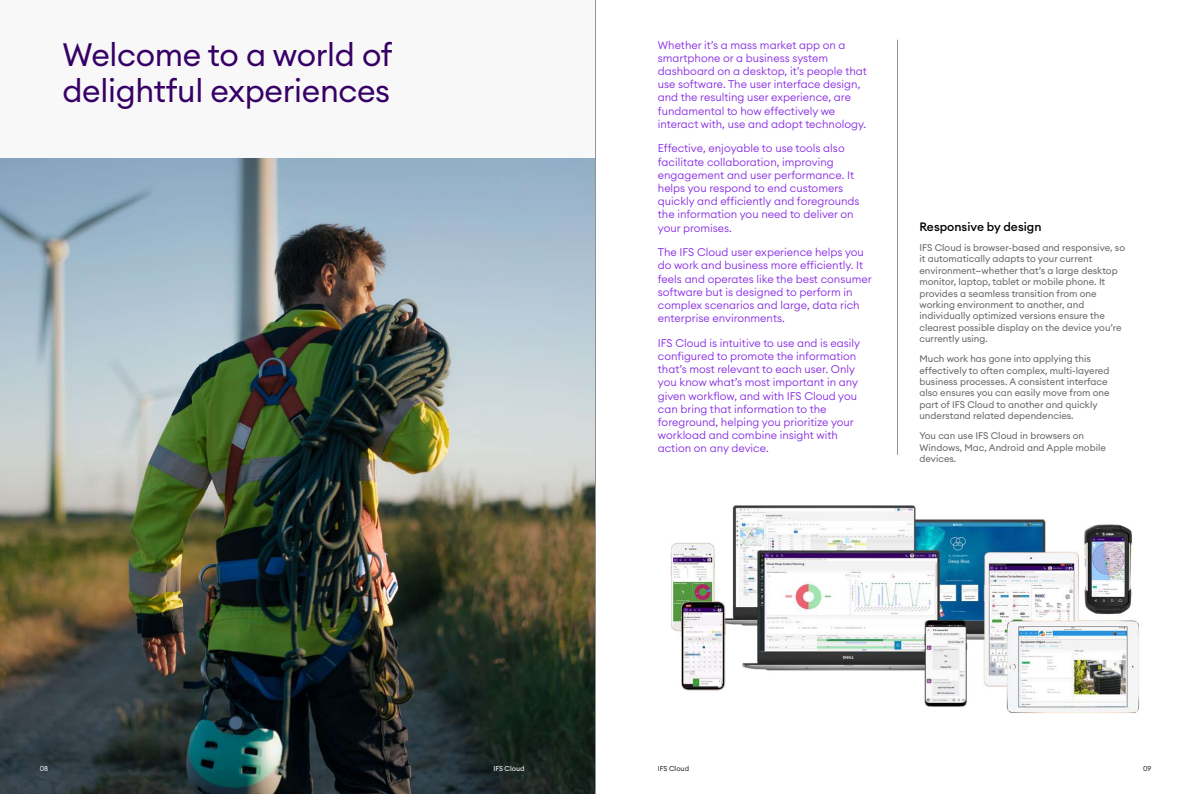
<style>
.page{position:relative;width:1191px;height:794px;background:#fff}
.page>*{position:absolute;margin:0;border:0;box-sizing:border-box;transform-origin:0 0}
.t1{font:32px/36px "Euclid Circular A";letter-spacing:-.01em;color:#360066}
.t2{font:500 12px "Euclid Circular A";color:#000}
.t3{font:300 11px/13.2px "Euclid Circular A";color:#8526e3}
.t4{font:9.5px/11.4px "Euclid Circular A";color:#656565}
.t5{font:7px "Euclid Circular A";color:#fff}
.t6{font:7px "Euclid Circular A";color:#242424}
</style>
<div class="page">
<div style="left:0;top:0;width:595px;height:794px;background:#f8f8f8"></div>
<img style="left:670px;top:505px;width:470px;height:208px">
<hr style="left:897px;top:40px;width:1px;height:415px;background:#919191">
<img style="left:0;top:158px;width:595px;height:636px">
<hr style="left:595px;top:0;width:1px;height:794px;background:#919191">
<h1 class="t1" style="left:62px;top:36px;width:332px">Welcome to a world of delightful experiences</h1>
<p class="t3" style="left:658px;top:38px;width:210px">Whether it’s a mass market app on a smartphone or a business system dashboard on a desktop, it’s people that use software. The user interface design, and the resulting user experience, are fundamental to how effectively we interact with, use and adopt technology.</p>
<p class="t3" style="left:658px;top:142px;width:203px">Effective, enjoyable to use tools also facilitate collaboration, improving engagement and user performance. It helps you respond to end customers quickly and efficiently and foregrounds the information you need to deliver on your promises.</p>
<p class="t3" style="left:658px;top:245px;width:215px">The IFS Cloud user experience helps you do work and business more efficiently. It feels and operates like the best consumer software but is designed to perform in complex scenarios and large, data rich enterprise environments.</p>
<p class="t3" style="left:658px;top:336px;width:204px">IFS Cloud is intuitive to use and is easily configured to promote the information that’s most relevant to each user. Only you know what’s most important in any given workflow, and with IFS Cloud you can bring that information to the foreground, helping you prioritize your workload and combine insight with action on any device.</p>
<p class="t2" style="left:919px;top:219px;width:123px">Responsive by design</p>
<p class="t4" style="left:919px;top:242px;width:207px">IFS Cloud is browser-based and responsive, so it automatically adapts to your current environment—whether that’s a large desktop monitor, laptop, tablet or mobile phone. It provides a seamless transition from one working environment to another, and individually optimized versions ensure the clearest possible display on the device you’re currently using.</p>
<p class="t4" style="left:919px;top:353px;width:192px">Much work has gone into applying this effectively to often complex, multi-layered business processes. A consistent interface also ensures you can easily move from one part of IFS Cloud to another and quickly understand related dependencies.</p>
<p class="t4" style="left:919px;top:430px;width:188px">You can use IFS Cloud in browsers on<br>Windows, Mac, Android and Apple mobile devices.</p>
<p class="t5" style="left:40px;top:764px;width:10px">08</p>
<p class="t5" style="left:493px;top:764px;width:33px">IFS Cloud</p>
<p class="t6" style="left:658px;top:764px;width:33px">IFS Cloud</p>
<p class="t6" style="left:1143px;top:764px;width:10px">09</p>
</div>
